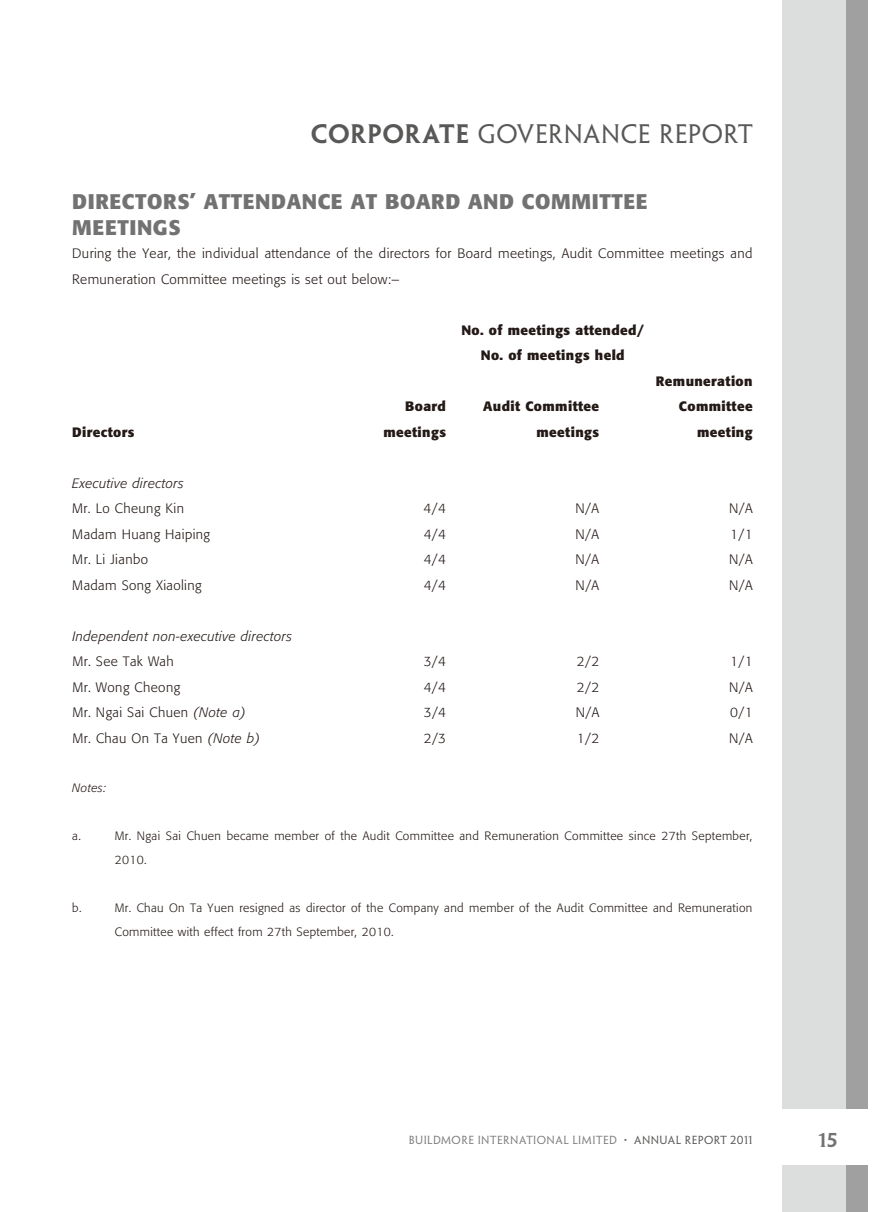
<style>
.page{position:relative;width:893px;height:1212px;background:#fff}
.page>*{position:absolute;margin:0;border:0;box-sizing:border-box;transform-origin:0 0}
.t1{font:24px "Penumbra Half Serif Std";letter-spacing:.02em;color:#595857}
.t2{font:700 21px/25.5px "Formata";letter-spacing:.03em;color:#727272}
.t3{font:18px "Penumbra Half Serif Std Se Bd";color:#727272}
.t4{font:300 13.5px/25.5px "Formata";letter-spacing:.03em;color:#231916}
.t5{font:700 13.5px/25.5px "Formata";letter-spacing:.03em;color:#231916;text-align:center}
.t6{font:italic 300 13.5px "Formata";letter-spacing:.03em;color:#231916}
.t7{font:300 12px/24px "Formata";letter-spacing:.03em;color:#231916}
.t8{font:italic 300 12px "Formata";letter-spacing:.03em;color:#231916}
.t9{font:10.5px "Penumbra Half Serif Std";letter-spacing:.04em;color:#7e7e7e}
.s1{font-family:"Penumbra Half Serif Std Se Bd"}
.s2{font-style:italic}
.s3{color:#595857}
</style>
<div class="page">
<div style="left:846px;top:0;width:21px;height:1108px;background:#a0a0a1"></div>
<div style="left:846px;top:1165px;width:21px;height:47px;background:#a0a0a1"></div>
<div style="left:782px;top:0;width:64px;height:1108px;background:#dcdddd"></div>
<div style="left:782px;top:1165px;width:64px;height:47px;background:#dcdddd"></div>
<h1 class="t1" style="left:311px;top:120px;width:443px"><span class="s1">CORPORATE</span> GOVERNANCE REPORT</h1>
<h2 class="t2" style="left:72px;top:189px;width:577px">DIRECTORS’ ATTENDANCE AT BOARD AND COMMITTEE<br>MEETINGS</h2>
<p class="t4" style="left:72px;top:241px;width:682px">During the Year, the individual attendance of the directors for Board meetings, Audit Committee meetings and<br>Remuneration Committee meetings is set out below:–</p>
<p class="t5" style="left:461px;top:317px;width:184px">No. of meetings attended/<br>No. of meetings held</p>
<p class="t5" style="left:656px;top:368px;width:98px">Remuneration</p>
<p class="t5" style="left:405px;top:393px;width:42px">Board</p>
<p class="t5" style="left:483px;top:393px;width:117px">Audit Committee</p>
<p class="t5" style="left:679px;top:393px;width:75px">Committee</p>
<p class="t5" style="left:72px;top:419px;width:64px">Directors</p>
<p class="t5" style="left:383px;top:419px;width:64px">meetings</p>
<p class="t5" style="left:536px;top:419px;width:64px">meetings</p>
<p class="t5" style="left:697px;top:419px;width:57px">meeting</p>
<p class="t6" style="left:72px;top:475px;width:113px">Executive directors</p>
<p class="t4" style="left:72px;top:496px;width:113px">Mr. Lo Cheung Kin</p>
<p class="t4" style="left:424px;top:496px;width:24px">4/4</p>
<p class="t4" style="left:576px;top:496px;width:25px">N/A</p>
<p class="t4" style="left:729px;top:496px;width:25px">N/A</p>
<p class="t4" style="left:72px;top:521px;width:139px">Madam Huang Haiping</p>
<p class="t4" style="left:424px;top:521px;width:24px">4/4</p>
<p class="t4" style="left:576px;top:521px;width:25px">N/A</p>
<p class="t4" style="left:730px;top:521px;width:24px">1/1</p>
<p class="t4" style="left:72px;top:547px;width:77px">Mr. Li Jianbo</p>
<p class="t4" style="left:424px;top:547px;width:24px">4/4</p>
<p class="t4" style="left:576px;top:547px;width:25px">N/A</p>
<p class="t4" style="left:729px;top:547px;width:25px">N/A</p>
<p class="t4" style="left:72px;top:572px;width:131px">Madam Song Xiaoling</p>
<p class="t4" style="left:424px;top:572px;width:24px">4/4</p>
<p class="t4" style="left:576px;top:572px;width:25px">N/A</p>
<p class="t4" style="left:729px;top:572px;width:25px">N/A</p>
<p class="t6" style="left:72px;top:628px;width:221px">Independent non-executive directors</p>
<p class="t4" style="left:72px;top:649px;width:103px">Mr. See Tak Wah</p>
<p class="t4" style="left:424px;top:649px;width:24px">3/4</p>
<p class="t4" style="left:577px;top:649px;width:24px">2/2</p>
<p class="t4" style="left:730px;top:649px;width:24px">1/1</p>
<p class="t4" style="left:72px;top:674px;width:109px">Mr. Wong Cheong</p>
<p class="t4" style="left:424px;top:674px;width:24px">4/4</p>
<p class="t4" style="left:577px;top:674px;width:24px">2/2</p>
<p class="t4" style="left:729px;top:674px;width:25px">N/A</p>
<p class="t4" style="left:72px;top:700px;width:175px">Mr. Ngai Sai Chuen <span class="s2">(Note a)</span></p>
<p class="t4" style="left:424px;top:700px;width:24px">3/4</p>
<p class="t4" style="left:576px;top:700px;width:25px">N/A</p>
<p class="t4" style="left:730px;top:700px;width:24px">0/1</p>
<p class="t4" style="left:72px;top:725px;width:189px">Mr. Chau On Ta Yuen <span class="s2">(Note b)</span></p>
<p class="t4" style="left:424px;top:725px;width:24px">2/3</p>
<p class="t4" style="left:577px;top:725px;width:24px">1/2</p>
<p class="t4" style="left:729px;top:725px;width:25px">N/A</p>
<p class="t8" style="left:72px;top:781px;width:36px">Notes:</p>
<p class="t7" style="left:72px;top:824px;width:10px">a.</p>
<p class="t7" style="left:115px;top:824px;width:639px">Mr. Ngai Sai Chuen became member of the Audit Committee and Remuneration Committee since 27th September,<br>2010.</p>
<p class="t7" style="left:72px;top:896px;width:11px">b.</p>
<p class="t7" style="left:115px;top:896px;width:639px">Mr. Chau On Ta Yuen resigned as director of the Company and member of the Audit Committee and Remuneration<br>Committee with effect from 27th September, 2010.</p>
<p class="t9" style="left:409px;top:1134px;width:345px">BUILDMORE INTERNATIONAL LIMITED <span class="s3">• ANNUAL REPORT 2011</span></p>
<h3 class="t3" style="left:819px;top:1129px;width:20px">15</h3>
</div>
